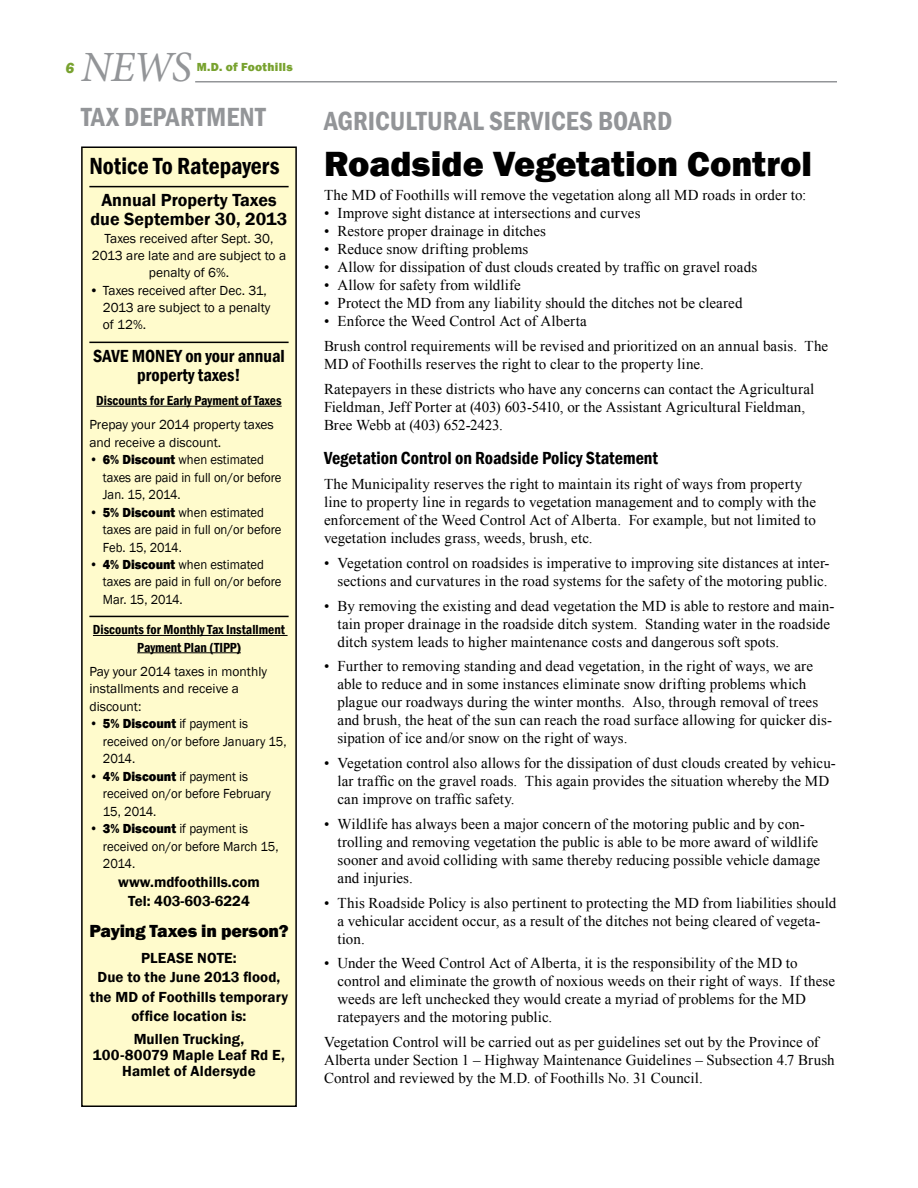
<style>
.page{position:relative;width:918px;height:1188px;background:#fff}
.page>*{position:absolute;margin:0;border:0;box-sizing:border-box;transform-origin:0 0}
.t1{font:italic 43.2px "Minion Pro";color:#939598}
.t2{font:800 36px "Franklin Gothic";color:#000}
.t3{font:600 condensed 27px "Franklin Gothic";letter-spacing:.01em;color:#939598}
.t4{font:600 condensed 24px "Franklin Gothic";letter-spacing:-.005em;color:#000}
.t5{font:600 condensed 18px/19.2px "Franklin Gothic";color:#000;text-align:center}
.t6{font:600 18px/19.2px "Franklin Gothic";color:#000;text-align:center}
.t7{font:800 18px "Franklin Gothic";letter-spacing:-.005em;color:#000}
.t8{font:15px/18px "Times New Roman";letter-spacing:.005em;color:#000}
.t9{font:600 15px/19.2px "Franklin Gothic";letter-spacing:.005em;color:#000;text-align:center}
.t10{font:italic 800 15px "Franklin Gothic";color:#78a22f}
.t11{font:13.5px/17.4px "Franklin Gothic";color:#000}
.t12{font:13.5px/17.4px "Franklin Gothic";color:#000;scale:.94 1}
.t13{font:13.5px/17.4px "Franklin Gothic";color:#000;scale:.95 1}
.t14{font:600 condensed 13.5px/17.4px "Franklin Gothic";color:#000;text-align:center}
.t15{font:800 12px "Franklin Gothic";letter-spacing:.025em;color:#78a22f}
.s1{font-weight:800}
.s2{font-weight:800;font-stretch:normal}
</style>
<div class="page">
<hr style="left:195px;top:81px;width:642px;height:1px;background:#939598">
<div style="left:82px;top:147px;width:214px;height:959px;background:#fffbcc"></div>
<hr style="left:89px;top:186px;width:200px;height:1px;background:#000">
<hr style="left:89px;top:342px;width:200px;height:1px;background:#000">
<hr style="left:96px;top:406px;width:186px;height:1px;background:#000">
<hr style="left:89px;top:616px;width:200px;height:1px;background:#000">
<hr style="left:93px;top:635px;width:195px;height:1px;background:#000">
<hr style="left:137px;top:652px;width:104px;height:1px;background:#000">
<div style="left:81px;top:146px;width:216px;height:961px;border:2px solid #000"></div>
<p class="t10" style="left:66px;top:58px;width:10px">6</p>
<h1 class="t1" style="left:81px;top:38px;width:112px">NEWS</h1>
<p class="t15" style="left:197px;top:59px;width:98px">M.D. of Foothills</p>
<h3 class="t3" style="left:81px;top:99px;width:186px">TAX DEPARTMENT</h3>
<h3 class="t4" style="left:89px;top:150px;width:192px">Notice To Ratepayers</h3>
<p class="t6" style="left:91px;top:191px;width:198px">Annual Property Taxes due September 30, 2013</p>
<p class="t11" style="left:92px;top:230px;width:196px;text-align:center">Taxes received after Sept. 30,<br>2013 are late and are subject to a penalty of 6%.</p>
<p class="t11" style="left:103px;top:282px;width:169px;text-indent:-14px">• Taxes received after Dec. 31,<br>2013 are subject to a penalty of 12%.</p>
<p class="t5" style="left:93px;top:346px;width:193px">Save Mon ey on your annual property taxes!</p>
<p class="t14" style="left:96px;top:392px;width:187px">Discounts for Early Payment of Taxes</p>
<p class="t11" style="left:89px;top:416px;width:186px">Prepay your 2014 property taxes and receive a discount.</p>
<p class="t12" style="left:103px;top:452px;width:192px;text-indent:-14px"><span class="s1">• 6% Discount</span> when estimated taxes are paid in full on/or before<br>Jan. 15, 2014.</p>
<p class="t12" style="left:103px;top:504px;width:192px;text-indent:-14px"><span class="s1">• 5% Discount</span> when estimated taxes are paid in full on/or before<br>Feb. 15, 2014.</p>
<p class="t12" style="left:103px;top:556px;width:192px;text-indent:-14px"><span class="s1">• 4% Discount</span> when estimated taxes are paid in full on/or before<br>Mar. 15, 2014.</p>
<p class="t14" style="left:93px;top:621px;width:194px">Discounts for Monthly Tax Installment<br>Payment Plan (TIPP<span class="s2">)</span></p>
<p class="t11" style="left:89px;top:663px;width:179px">Pay your 2014 taxes in monthly installments and receive a discount:</p>
<p class="t13" style="left:103px;top:715px;width:195px;text-indent:-14px"><span class="s1">• 5% Discount</span> if payment is received on/or before January 15,<br>2014.</p>
<p class="t13" style="left:103px;top:768px;width:178px;text-indent:-14px"><span class="s1">• 4% Discount</span> if payment is received on/or before February<br>15, 2014.</p>
<p class="t13" style="left:103px;top:821px;width:186px;text-indent:-14px"><span class="s1">• 3% Discount</span> if payment is received on/or before March 15,<br>2014.</p>
<p class="t9" style="left:118px;top:873px;width:143px">www.mdfoothills.com<br>Tel: 403-603-6224</p>
<p class="t7" style="left:89px;top:920px;width:201px">Paying Taxes in person?</p>
<p class="t9" style="left:90px;top:949px;width:200px">Please note:<br>Due to the June 2013 flood, the MD of Foothills temporary office location is:</p>
<p class="t9" style="left:93px;top:1031px;width:193px;line-height:16.2px">Mullen Trucking,<br>100-80079 Maple Leaf Rd E,<br>Hamlet of Aldersyde</p>
<h3 class="t3" style="left:324px;top:103px;width:57px">Agricul</h3>
<h3 class="t3" style="left:416px;top:103px;width:255px">tural Services Board</h3>
<h2 class="t2" style="left:324px;top:140px;width:490px">Roadside Vegetation Control</h2>
<p class="t8" style="left:324px;top:186px;width:484px">The MD of Foothills will remove the vegetation along all MD roads in order to:</p>
<p class="t8" style="left:324px;top:204px;width:318px">• Improve sight distance at intersections and curves</p>
<p class="t8" style="left:324px;top:222px;width:224px">• Restore proper drainage in ditches</p>
<p class="t8" style="left:324px;top:240px;width:206px">• Reduce snow drifting problems</p>
<p class="t8" style="left:324px;top:258px;width:435px">• Allow for dissipation of dust clouds created by traffic on gravel roads</p>
<p class="t8" style="left:324px;top:276px;width:198px">• Allow for safety from wildlife</p>
<p class="t8" style="left:324px;top:294px;width:420px">• Protect the MD from any liability should the ditches not be cleared</p>
<p class="t8" style="left:324px;top:309px;width:506px;line-height:24.8px">• Enforce the Weed Control Act of Alberta<br>Brush control requirements will be revised and prioritized on an annual basis. The</p>
<p class="t8" style="left:324px;top:352px;width:492px;line-height:24.8px">MD of Foothills reserves the right to clear to the property line.<br>Ratepayers in these districts who have any concerns can contact the Agricultural</p>
<p class="t8" style="left:324px;top:398px;width:483px">Fieldman, Jeff Porter at (403) 603-5410, or the Assistant Agricultural Fieldman,<br>Bree Webb at (403) 652-2423.</p>
<p class="t5" style="left:324px;top:449px;width:336px">Vegetation Control on Roadside Policy Statement</p>
<p class="t8" style="left:324px;top:475px;width:494px">The Municipality reserves the right to maintain its right of ways from property line to property line in regards to vegetation management and to comply with the enforcement of the Weed Control Act of Alberta. For example, but not limited to vegetation includes grass, weeds, brush, etc.</p>
<p class="t8" style="left:324px;top:554px;width:507px;text-align:right">• Vegetation control on roadsides is imperative to improving site distances at inter&shy;sections and curvatures in the road systems for the safety of the motoring public.</p>
<p class="t8" style="left:338px;top:596px;width:499px;text-indent:-14px">• By removing the existing and dead vegetation the MD is able to restore and main&shy;tain proper drainage in the roadside ditch system. Standing water in the roadside ditch system leads to higher maintenance costs and dangerous soft spots.</p>
<p class="t8" style="left:338px;top:657px;width:496px;text-indent:-14px">• Further to removing standing and dead vegetation, in the right of ways, we are able to reduce and in some instances eliminate snow drifting problems which plague our roadways during the winter months. Also, through removal of trees and brush, the heat of the sun can reach the road surface allowing for quicker dis&shy;sipation of ice and/or snow on the right of ways.</p>
<p class="t8" style="left:338px;top:754px;width:500px;text-indent:-14px">• Vegetation control also allows for the dissipation of dust clouds created by vehicu&shy;lar traffic on the gravel roads. This again provides the situation whereby the MD can improve on traffic safety.</p>
<p class="t8" style="left:338px;top:815px;width:484px;text-indent:-14px">• Wildlife has always been a major concern of the motoring public and by con&shy;trolling and removing vegetation the public is able to be more award of wildlife sooner and avoid colliding with same thereby reducing possible vehicle damage and injuries.</p>
<p class="t8" style="left:338px;top:893px;width:500px;text-indent:-13px">• This Roadside Policy is also pertinent to protecting the MD from liabilities should a vehicular accident occur, as a result of the ditches not being cleared of vegeta&shy;tion.</p>
<p class="t8" style="left:338px;top:954px;width:499px;text-indent:-14px">• Under the Weed Control Act of Alberta, it is the responsibility of the MD to control and eliminate the growth of noxious weeds on their right of ways. If these weeds are left unchecked they would create a myriad of problems for the MD ratepayers and the motoring public.</p>
<p class="t8" style="left:324px;top:1033px;width:512px">Vegetation Control will be carried out as per guidelines set out by the Province of<br>Alberta under Section 1 – Highway Maintenance Guidelines – Subsection 4.7 Brush<br>Control and reviewed by the M.D. of Foothills No. 31 Council.</p>
</div>
